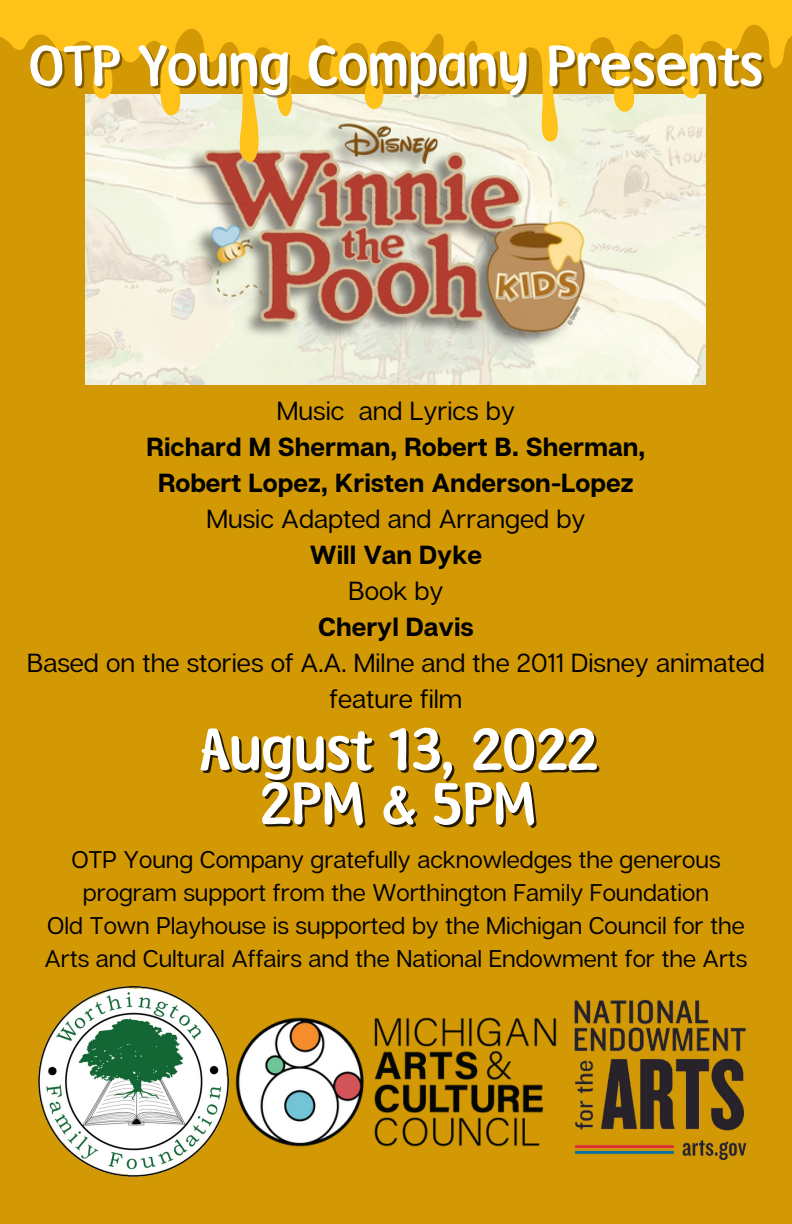
<style>
.page{position:relative;width:792px;height:1224px;background:#d39905}
.page>*{position:absolute;margin:0;border:0;box-sizing:border-box;transform-origin:0 0}
.t1{font:54.8px/54px "Pooh";color:#fff;text-align:center}
.t2{font:53.2px "Pooh";color:#fff}
.t3{font:26.2px/36px "Articulat CF";color:#000;text-align:center}
.t4{font:700 26.2px/36px "Articulat CF";color:#000;text-align:center}
.t5{font:24.2px/33px "Articulat CF";color:#000;text-align:center}
</style>
<div class="page">
<img style="left:574px;top:999px;width:173px;height:162px">
<img style="left:38px;top:986px;width:182px;height:191px">
<img style="left:220px;top:1017px;width:337px;height:130px">
<img style="left:86px;top:169px;width:619px;height:215px">
<svg style="left:0;top:0;width:792px;height:169px"></svg>
<h2 class="t2" style="left:29px;top:31px;width:736px">OTP Young Company Presents</h2>
<p class="t3" style="left:277px;top:392px;width:240px">Music and Lyrics by</p>
<p class="t4" style="left:147px;top:428px;width:500px">Richard M Sherman, Robert B. Sherman,<br>Robert Lopez, Kristen Anderson-Lopez</p>
<p class="t3" style="left:206px;top:500px;width:381px">Music Adapted and Arranged by</p>
<p class="t4" style="left:310px;top:536px;width:174px">Will Van Dyke</p>
<p class="t3" style="left:348px;top:572px;width:97px">Book by</p>
<p class="t4" style="left:318px;top:608px;width:157px">Cheryl Davis</p>
<p class="t3" style="left:27px;top:644px;width:739px">Based on the stories of A.A. Milne and the 2011 Disney animated feature film</p>
<h1 class="t1" style="left:199px;top:720px;width:399px">August 13, 2022<br>2PM &amp; 5PM</h1>
<p class="t5" style="left:44px;top:842px;width:705px">OTP Young Company gratefully acknowledges the generous program support from the Worthington Family Foundation<br>Old Town Playhouse is supported by the Michigan Council for the Arts and Cultural Affairs and the National Endowment for the Arts</p>
</div>
